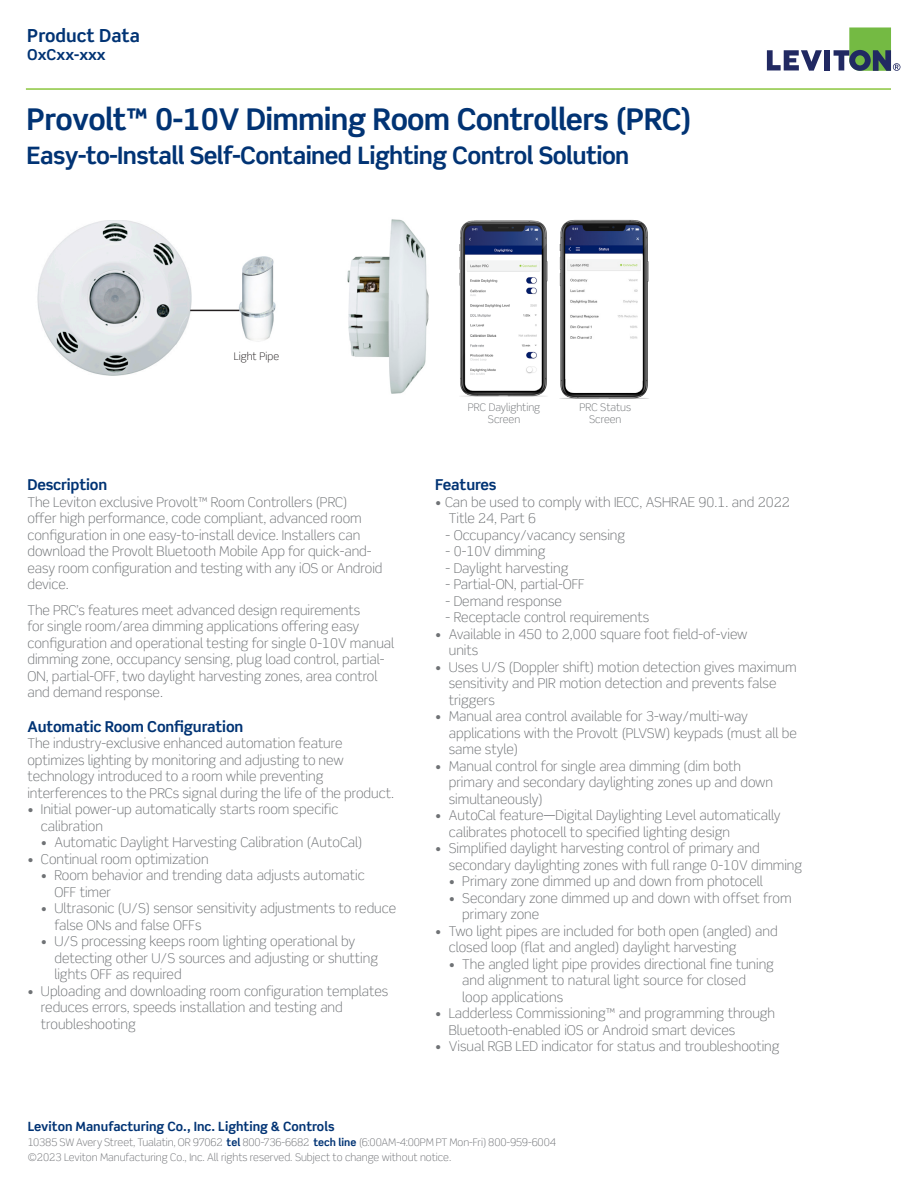
<style>
.page{position:relative;width:918px;height:1188px;background:#fff}
.page>*{position:absolute;margin:0;border:0;box-sizing:border-box;transform-origin:0 0}
.t1{font:700 30px "Scene Std";letter-spacing:-.025em;color:#013374}
.t2{font:700 24px "Scene Std";letter-spacing:-.025em;color:#013374}
.t3{font:700 18px "Scene Std";color:#013374}
.Captions{font:700 15px "Scene Std";letter-spacing:-.01em;color:#013374}
.Body_Copy{font:700 15px "Scene Std";letter-spacing:-.01em;color:#013374}
.Bullets{font:300 13.5px/16.5px "Scene Std";color:#6f7275}
.t4{font:700 12.75px "Scene Std";color:#013374}
.t5{font:300 10.5px "Scene Std";color:#707276}
.Captions-2{font:300 10.5px/12px "Scene Std";color:#6f7275;text-align:center}
.Captions-3{font:300 10.5px "Scene Std";color:#231f20}
.s1{font-weight:700;color:#013374}
</style>
<div class="page">
<svg style="left:767px;top:50px;width:55px;height:21px"></svg>
<div style="left:824px;top:50px;width:6px;height:20px;background:#212962"></div>
<svg style="left:834px;top:27px;width:66px;height:44px"></svg>
<hr style="left:26px;top:88px;width:865px;height:2px;background:#8bc63e">
<img style="left:205px;top:256px;width:71px;height:86px">
<img style="left:37px;top:220px;width:162px;height:156px">
<img style="left:347px;top:219px;width:82px;height:175px">
<hr style="left:190px;top:310px;width:49px;height:1px;background:#231f20">
<img style="left:459px;top:220px;width:89px;height:177px">
<img style="left:559px;top:219px;width:90px;height:180px">
<p class="t3" style="left:27px;top:24px;width:114px">Product Data</p>
<p class="Captions" style="left:27px;top:45px;width:80px">OxCxx-xxx</p>
<p class="t1" style="left:27px;top:100px;width:667px">Provolt™ 0-10V Dimming Room Controllers (PRC)</p>
<p class="t2" style="left:27px;top:141px;width:604px">Easy-to-Install Self-Contained Lighting Control Solution</p>
<p class="Captions-3" style="left:234px;top:350px;width:47px">Light Pipe</p>
<p class="Captions" style="left:27px;top:475px;width:81px">Description</p>
<p class="Bullets" style="left:27px;top:494px;width:357px">The Leviton exclusive Provolt™ Room Controllers (PRC)<br>offer high performance, code compliant, advanced room configuration in one easy-to-install device. Installers can download the Provolt Bluetooth Mobile App for quick-and&shy;easy room configuration and testing with any iOS or Android device.</p>
<p class="Bullets" style="left:27px;top:602px;width:368px">The PRC’s features meet advanced design requirements<br>for single room/area dimming applications offering easy configuration and operational testing for single 0-10V manual dimming zone, occupancy sensing, plug load control, partial-ON, partial-OFF, two daylight harvesting zones, area control and demand response.</p>
<p class="Captions" style="left:27px;top:717px;width:217px">Automatic Room Configuration</p>
<p class="Bullets" style="left:27px;top:735px;width:368px">The industry-exclusive enhanced automation feature optimizes lighting by monitoring and adjusting to new technology introduced to a room while preventing interferences to the PRCs signal during the life of the product.</p>
<p class="Bullets" style="left:41px;top:801px;width:299px;text-indent:-14px">• Initial power-up automatically starts room specific calibration</p>
<p class="Bullets" style="left:41px;top:834px;width:323px">• Automatic Daylight Harvesting Calibration (AutoCal)</p>
<p class="Bullets" style="left:27px;top:851px;width:183px">• Continual room optimization</p>
<p class="Bullets" style="left:54px;top:867px;width:312px;text-indent:-13px">• Room behavior and trending data adjusts automatic<br>OFF timer</p>
<p class="Bullets" style="left:54px;top:900px;width:343px;text-indent:-13px">• Ultrasonic (U/S) sensor sensitivity adjustments to reduce false ONs and false OFFs</p>
<p class="Bullets" style="left:54px;top:933px;width:325px;text-indent:-13px">• U/S processing keeps room lighting operational by detecting other U/S sources and adjusting or shutting lights OFF as required</p>
<p class="Bullets" style="left:41px;top:983px;width:349px;text-indent:-14px">• Uploading and downloading room configuration templates reduces errors, speeds installation and testing and troubleshooting</p>
<p class="Captions-2" style="left:468px;top:401px;width:74px">PRC Daylighting<br>Screen</p>
<p class="Captions-2" style="left:580px;top:401px;width:53px">PRC Status</p>
<p class="Captions-2" style="left:589px;top:413px;width:34px">Screen</p>
<p class="Body_Copy" style="left:435px;top:475px;width:63px">Features</p>
<p class="Bullets" style="left:449px;top:494px;width:342px;text-indent:-14px">• Can be used to comply with IECC, ASHRAE 90.1. and 2022<br>Title 24, Part 6</p>
<p class="Bullets" style="left:446px;top:527px;width:181px">- Occupancy/vacancy sensing</p>
<p class="Bullets" style="left:446px;top:543px;width:102px">- 0-10V dimming</p>
<p class="Bullets" style="left:446px;top:560px;width:124px">- Daylight harvesting</p>
<p class="Bullets" style="left:446px;top:576px;width:141px">- Partial-ON, partial-OFF</p>
<p class="Bullets" style="left:446px;top:593px;width:118px">- Demand response</p>
<p class="Bullets" style="left:446px;top:609px;width:205px">- Receptacle control requirements</p>
<p class="Bullets" style="left:449px;top:626px;width:300px;text-indent:-14px">• Available in 450 to 2,000 square foot field-of-view units</p>
<p class="Bullets" style="left:449px;top:659px;width:349px;text-indent:-14px">• Uses U/S (Doppler shift) motion detection gives maximum sensitivity and PIR motion detection and prevents false triggers</p>
<p class="Bullets" style="left:449px;top:708px;width:350px;text-indent:-14px">• Manual area control available for 3-way/multi-way applications with the Provolt (PLVSW) keypads (must all be same style)</p>
<p class="Bullets" style="left:449px;top:758px;width:326px;text-indent:-14px">• Manual control for single area dimming (dim both primary and secondary daylighting zones up and down simultaneously)</p>
<p class="Bullets" style="left:449px;top:807px;width:333px;text-indent:-14px">• AutoCal feature—Digital Daylighting Level automatically calibrates photocell to specified lighting design</p>
<p class="Bullets" style="left:449px;top:840px;width:355px;text-indent:-14px">• Simplified daylight harvesting control of primary and secondary daylighting zones with full range 0-10V dimming</p>
<p class="Bullets" style="left:449px;top:873px;width:316px">• Primary zone dimmed up and down from photocell</p>
<p class="Bullets" style="left:462px;top:890px;width:331px;text-indent:-14px">• Secondary zone dimmed up and down with offset from primary zone</p>
<p class="Bullets" style="left:449px;top:923px;width:330px;text-indent:-14px">• Two light pipes are included for both open (angled) and closed loop (flat and angled) daylight harvesting</p>
<p class="Bullets" style="left:462px;top:956px;width:313px;text-indent:-14px">• The angled light pipe provides directional fine tuning and alignment to natural light source for closed loop applications</p>
<p class="Bullets" style="left:449px;top:1005px;width:328px;text-indent:-14px">• Ladderless Commissioning™ and programming through<br>Bluetooth-enabled iOS or Android smart devices</p>
<p class="Bullets" style="left:435px;top:1038px;width:346px">• Visual RGB LED indicator for status and troubleshooting</p>
<p class="t4" style="left:28px;top:1118px;width:308px">Leviton Manufacturing Co., Inc. Lighting &amp; Controls</p>
<p class="t5" style="left:28px;top:1136px;width:530px">10385 SW Avery Street, Tualatin, OR 97062 <span class="s1">tel</span> 800-736-6682 <span class="s1">tech line</span> (6:00AM-4:00PM PT Mon-Fri) 800-959-6004</p>
<p class="t5" style="left:28px;top:1151px;width:425px">©2023 Leviton Manufacturing Co., Inc. All rights reserved. Subject to change without notice.</p>
</div>
